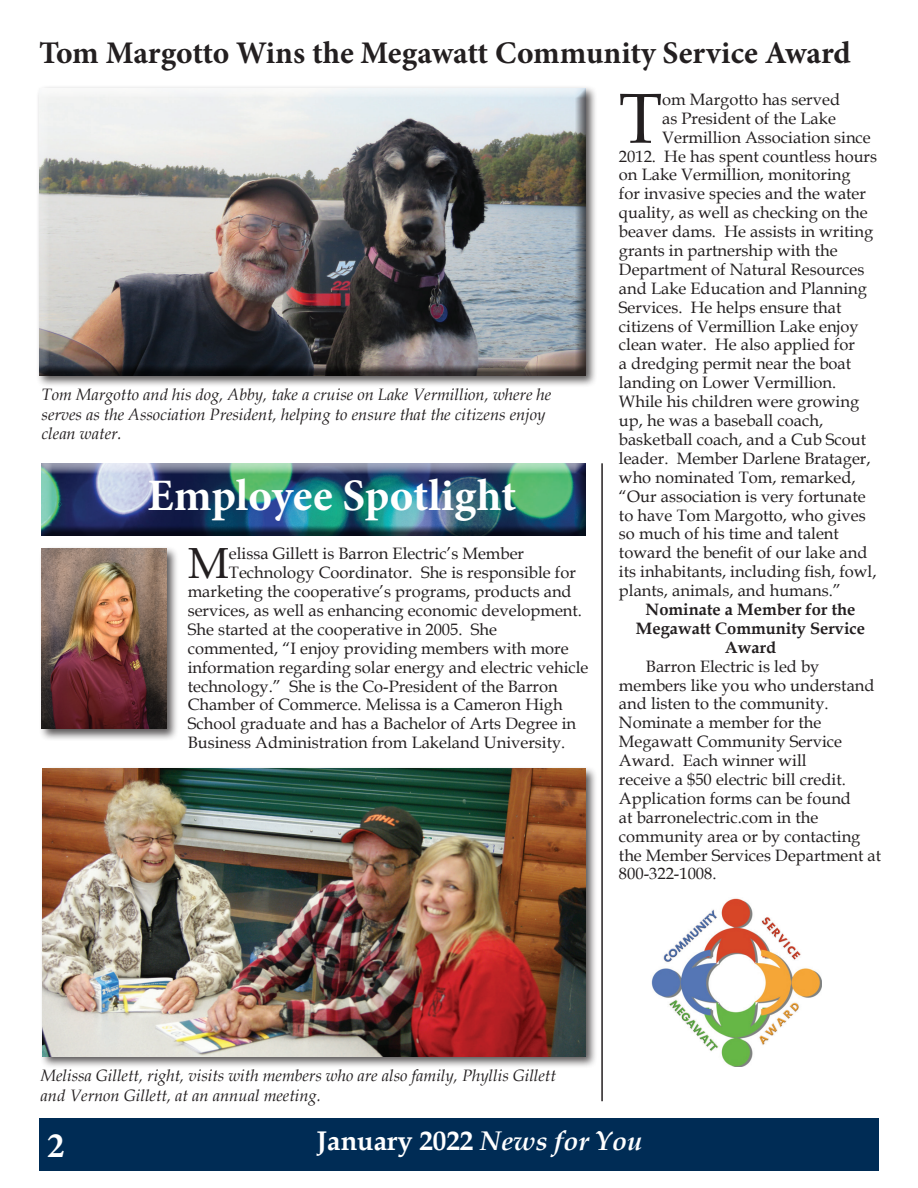
<style>
.page{position:relative;width:918px;height:1188px;background:#fff}
.page>*{position:absolute;margin:0;border:0;box-sizing:border-box;transform-origin:0 0}
.t1{font:70.65px "Book Antiqua";color:#231f20}
.t2{font:700 45px "Minion Pro";color:#fff}
.t3{font:43.5px "Book Antiqua";color:#231f20}
.t4{font:700 36px "Minion Pro";color:#fff}
.t5{font:700 31.5px "Minion Pro";letter-spacing:-.005em;color:#231f20}
.t6{font:700 27px "Book Antiqua";color:#fff}
.t7{font:16.5px/18.9px "Book Antiqua";color:#231f20}
.t8{font:italic 16.5px/19.8px "Book Antiqua";color:#231f20}
.t9{font:700 16.5px/18.9px "Book Antiqua";color:#231f20;text-align:center}
.s1{font-style:italic}
</style>
<div class="page">
<div style="left:39px;top:1118px;width:840px;height:53px;background:#002c55"></div>
<div style="left:41px;top:463px;width:545px;height:74px;background:#231f20;opacity:.75"></div>
<div style="left:37px;top:85px;width:561px;height:303px;background:#231f20;opacity:.75"></div>
<div style="left:36px;top:88px;width:551px;height:287px;background:#231f20;opacity:.75"></div>
<div style="left:39px;top:545px;width:140px;height:196px;background:#231f20;opacity:.75"></div>
<img style="left:42px;top:548px;width:124px;height:181px">
<div style="left:39px;top:766px;width:559px;height:303px;background:#231f20;opacity:.75"></div>
<img style="left:42px;top:769px;width:543px;height:287px">
<img style="left:651px;top:898px;width:170px;height:169px">
<hr style="left:601px;top:463px;width:2px;height:638px;background:#231f20">
<h3 class="t5" style="left:39px;top:31px;width:813px">Tom Margotto Wins the Megawatt Community Service Award</h3>
<h1 class="t1" style="left:619px;top:69px;width:45px">T</h1>
<p class="t7" style="left:662px;top:89px;width:179px">om Margotto has served</p>
<p class="t7" style="left:662px;top:108px;width:175px">as President of the Lake</p>
<p class="t7" style="left:662px;top:127px;width:210px">Vermillion Association since</p>
<p class="t7" style="left:619px;top:146px;width:260px">2012. He has spent countless hours</p>
<p class="t7" style="left:619px;top:165px;width:233px">on Lake Vermillion, monitoring</p>
<p class="t7" style="left:619px;top:184px;width:249px">for invasive species and the water</p>
<p class="t7" style="left:619px;top:203px;width:250px">quality, as well as checking on the</p>
<p class="t7" style="left:619px;top:222px;width:256px">beaver dams. He assists in writing</p>
<p class="t7" style="left:619px;top:241px;width:220px">grants in partnership with the</p>
<p class="t7" style="left:619px;top:259px;width:247px">Department of Natural Resources</p>
<p class="t7" style="left:619px;top:278px;width:250px">and Lake Education and Planning</p>
<p class="t7" style="left:619px;top:297px;width:224px">Services. He helps ensure that</p>
<p class="t7" style="left:619px;top:316px;width:241px">citizens of Vermillion Lake enjoy</p>
<p class="t7" style="left:619px;top:335px;width:237px">clean water. He also applied for</p>
<p class="t7" style="left:619px;top:354px;width:234px">a dredging permit near the boat</p>
<p class="t7" style="left:619px;top:373px;width:219px">landing on Lower Vermillion.</p>
<p class="t7" style="left:619px;top:392px;width:242px">While his children were growing</p>
<p class="t7" style="left:619px;top:411px;width:206px">up, he was a baseball coach,</p>
<p class="t7" style="left:619px;top:430px;width:249px">basketball coach, and a Cub Scout</p>
<p class="t7" style="left:619px;top:448px;width:253px">leader. Member Darlene Bratager,</p>
<p class="t7" style="left:619px;top:467px;width:238px">who nominated Tom, remarked,</p>
<p class="t7" style="left:619px;top:486px;width:248px">“Our association is very fortunate</p>
<p class="t7" style="left:619px;top:505px;width:248px">to have Tom Margotto, who gives</p>
<p class="t7" style="left:619px;top:524px;width:222px">so much of his time and talent</p>
<p class="t7" style="left:619px;top:543px;width:250px">toward the benefit of our lake and</p>
<p class="t7" style="left:619px;top:562px;width:259px">its inhabitants, including fish, fowl,</p>
<p class="t7" style="left:619px;top:581px;width:224px">plants, animals, and humans.”</p>
<p class="t9" style="left:636px;top:600px;width:231px">Nominate a Member for the<br>Megawatt Community Service<br>Award</p>
<p class="t7" style="left:619px;top:656px;width:264px;text-indent:27px">Barron Electric is led by members like you who understand and listen to the community.<br>Nominate a member for the<br>Megawatt Community Service<br>Award. Each winner will<br>receive a $50 electric bill credit.<br>Application forms can be found<br>at barronelectric.com in the community area or by contacting the Member Services Department at<br>800-322-1008.</p>
<p class="t8" style="left:42px;top:384px;width:511px">Tom Margotto and his dog, Abby, take a cruise on Lake Vermillion, where he serves as the Association President, helping to ensure that the citizens enjoy clean water.</p>
<h2 class="t2" style="left:148px;top:464px;width:370px">Employee Spotlight</h2>
<h3 class="t3" style="left:188px;top:533px;width:43px">M</h3>
<p class="t7" style="left:229px;top:544px;width:297px">elissa Gillett is Barron Electric’s Member</p>
<p class="t7" style="left:229px;top:563px;width:349px">Technology Coordinator. She is responsible for</p>
<p class="t7" style="left:188px;top:582px;width:385px">marketing the cooperative’s programs, products and</p>
<p class="t7" style="left:188px;top:601px;width:396px">services, as well as enhancing economic development.</p>
<p class="t7" style="left:188px;top:619px;width:311px">She started at the cooperative in 2005. She</p>
<p class="t7" style="left:188px;top:638px;width:382px">commented, “I enjoy providing members with more</p>
<p class="t7" style="left:188px;top:657px;width:402px">information regarding solar energy and electric vehicle</p>
<p class="t7" style="left:188px;top:676px;width:371px">technology.” She is the Co-President of the Barron</p>
<p class="t7" style="left:188px;top:695px;width:376px">Chamber of Commerce. Melissa is a Cameron High</p>
<p class="t7" style="left:188px;top:714px;width:390px">School graduate and has a Bachelor of Arts Degree in</p>
<p class="t7" style="left:188px;top:733px;width:379px">Business Administration from Lakeland University.</p>
<p class="t8" style="left:41px;top:1065px;width:517px">Melissa Gillett, right, visits with members who are also family, Phyllis Gillett and Vernon Gillett, at an annual meeting.</p>
<h3 class="t4" style="left:47px;top:1120px;width:19px">2</h3>
<h3 class="t6" style="left:317px;top:1123px;width:327px">January 2022 <span class="s1">News for You</span></h3>
</div>
